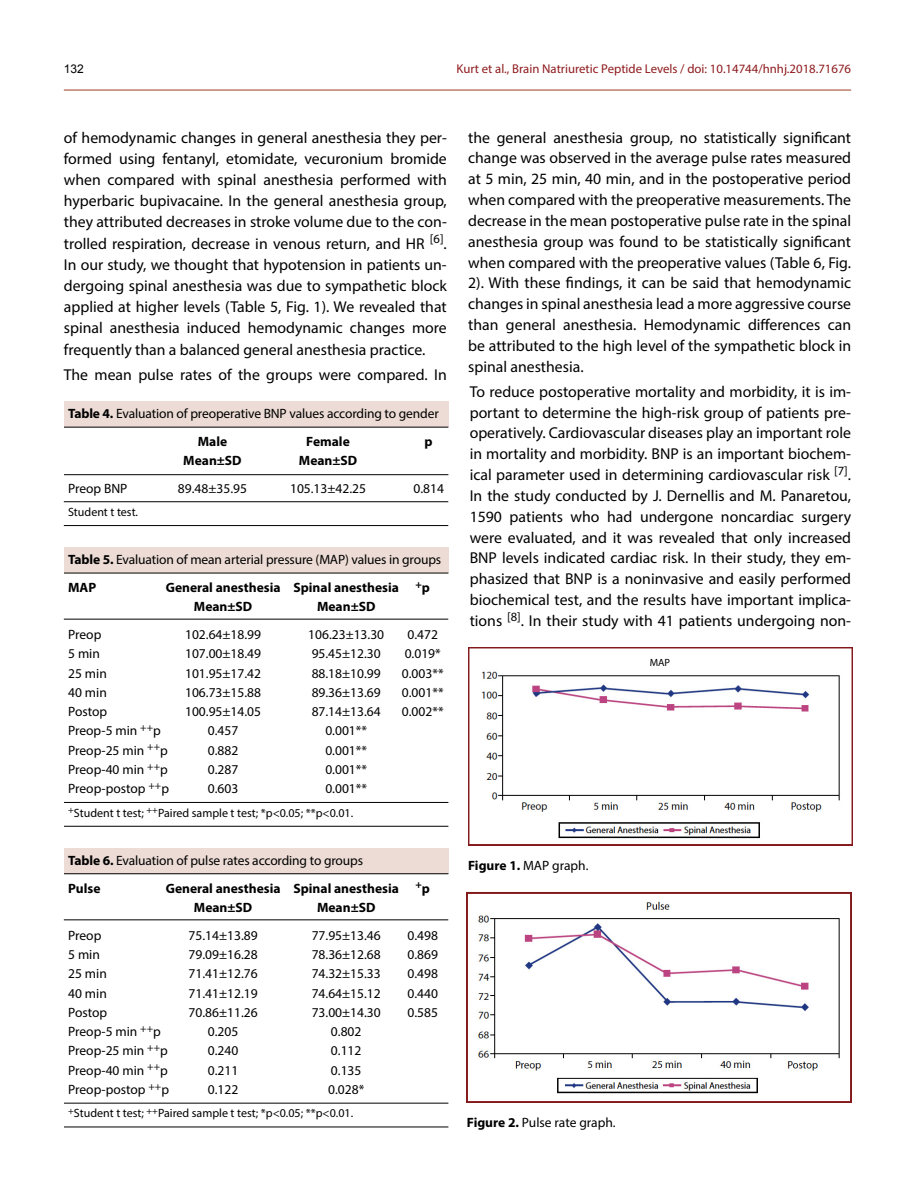
<style>
.page{position:relative;width:915px;height:1191px;background:#fff}
.page>*{position:absolute;margin:0;border:0;box-sizing:border-box;transform-origin:0 0}
.t1{font:15.75px/20.9px "Myriad Pro";color:#000;text-align:justify}
.t2{font:13.5px/27.8px "Myriad Pro";color:#000}
.t3{font:700 13.5px/19.2px "Myriad Pro";color:#000}
.t4{font:12.75px "Myriad Pro";color:#8f1b1e}
.t5{font:12px "Myriad Pro";color:#000}
.t6{font:12px "Arial";color:#000}
.t7{font:10.5px "Myriad Pro";color:#000}
.s1{font-weight:700}
</style>
<div class="page">
<hr style="left:64px;top:89px;width:786px;height:2px;background:#bd7f6c">
<div style="left:64px;top:401px;width:384px;height:26px;background:#ecdcd5"></div>
<hr style="left:64px;top:427px;width:384px;height:1px;background:#000">
<hr style="left:64px;top:501px;width:384px;height:1px;background:#000">
<hr style="left:64px;top:525px;width:384px;height:1px;background:#000">
<hr style="left:64px;top:474px;width:384px;height:1px;background:#000">
<div style="left:64px;top:547px;width:384px;height:26px;background:#ecdcd5"></div>
<hr style="left:64px;top:573px;width:384px;height:1px;background:#000">
<hr style="left:64px;top:802px;width:384px;height:1px;background:#000">
<hr style="left:64px;top:826px;width:384px;height:1px;background:#000">
<hr style="left:64px;top:619px;width:384px;height:1px;background:#000">
<div style="left:64px;top:848px;width:384px;height:25px;background:#ecdcd5"></div>
<hr style="left:64px;top:873px;width:384px;height:1px;background:#000">
<hr style="left:64px;top:1102px;width:384px;height:1px;background:#000">
<hr style="left:64px;top:1126px;width:384px;height:1px;background:#000">
<hr style="left:64px;top:919px;width:384px;height:1px;background:#000">
<img style="left:468px;top:647px;width:384px;height:198px">
<div style="left:647px;top:657px;width:29px;height:10px;background:#fff"></div>
<img style="left:466px;top:892px;width:384px;height:210px">
<p class="t6" style="left:64px;top:60px;width:22px">132</p>
<p class="t4" style="left:456px;top:61px;width:396px">Kurt et al., Brain Natriuretic Peptide Levels / doi: 10.14744/hnhj.2018.71676</p>
<p class="t1" style="left:64px;top:126px;width:384px">of hemodynamic changes in general anesthesia they per&shy;formed using fentanyl, etomidate, vecuronium bromide when compared with spinal anesthesia performed with hyperbaric bupivacaine. In the general anesthesia group, they attributed decreases in stroke volume due to the con&shy;trolled respiration, decrease in venous return, and HR <sup>[6]</sup>.<br>In our study, we thought that hypotension in patients un&shy;dergoing spinal anesthesia was due to sympathetic block applied at higher levels (Table 5, Fig. 1). We revealed that spinal anesthesia induced hemodynamic changes more frequently than a balanced general anesthesia practice.</p>
<p class="t1" style="left:64px;top:364px;width:384px">The mean pulse rates of the groups were compared. In</p>
<p class="t2" style="left:198px;top:399px;width:242px;text-indent:-130px"><span class="s1">Table 4.</span> Evaluation of preoperative BNP values according to gender<br><span class="s1">Male</span></p>
<p class="t3" style="left:306px;top:431px;width:45px">Female</p>
<p class="t3" style="left:424px;top:431px;width:10px">p</p>
<p class="t3" style="left:183px;top:450px;width:60px">Mean±SD</p>
<p class="t3" style="left:299px;top:450px;width:60px">Mean±SD</p>
<p class="t2" style="left:68px;top:474px;width:61px">Preop BNP</p>
<p class="t2" style="left:178px;top:474px;width:71px">89.48±35.95</p>
<p class="t2" style="left:290px;top:474px;width:77px">105.13±42.25</p>
<p class="t2" style="left:413px;top:474px;width:32px">0.814</p>
<p class="t5" style="left:68px;top:505px;width:71px">Student t test.</p>
<p class="t2" style="left:68px;top:546px;width:374px"><span class="s1">Table 5.</span> Evaluation of mean arterial pressure (MAP) values in groups<br><span class="s1">MAP</span></p>
<p class="t3" style="left:194px;top:577px;width:237px;text-indent:-28px">General anesthesia Spinal anesthesia <sup>+</sup>p<br>Mean±SD</p>
<p class="t3" style="left:317px;top:597px;width:60px">Mean±SD</p>
<p class="t2" style="left:68px;top:620px;width:35px">Preop</p>
<p class="t2" style="left:185px;top:620px;width:77px">102.64±18.99</p>
<p class="t2" style="left:308px;top:620px;width:77px">106.23±13.30</p>
<p class="t2" style="left:407px;top:620px;width:32px">0.472</p>
<p class="t2" style="left:68px;top:640px;width:33px">5 min</p>
<p class="t2" style="left:185px;top:640px;width:77px">107.00±18.49</p>
<p class="t2" style="left:311px;top:640px;width:71px">95.45±12.30</p>
<p class="t2" style="left:404px;top:640px;width:38px">0.019*</p>
<p class="t2" style="left:68px;top:659px;width:40px">25 min</p>
<p class="t2" style="left:185px;top:659px;width:77px">101.95±17.42</p>
<p class="t2" style="left:311px;top:659px;width:71px">88.18±10.99</p>
<p class="t2" style="left:402px;top:659px;width:43px">0.003**</p>
<p class="t2" style="left:68px;top:678px;width:40px">40 min</p>
<p class="t2" style="left:185px;top:678px;width:77px">106.73±15.88</p>
<p class="t2" style="left:311px;top:678px;width:71px">89.36±13.69</p>
<p class="t2" style="left:402px;top:678px;width:43px">0.001**</p>
<p class="t2" style="left:68px;top:697px;width:41px">Postop</p>
<p class="t2" style="left:185px;top:697px;width:77px">100.95±14.05</p>
<p class="t2" style="left:311px;top:697px;width:71px">87.14±13.64</p>
<p class="t2" style="left:402px;top:697px;width:43px">0.002**</p>
<p class="t2" style="left:68px;top:717px;width:94px">Preop-5 min <sup>++</sup>p</p>
<p class="t2" style="left:208px;top:717px;width:32px">0.457</p>
<p class="t2" style="left:325px;top:717px;width:43px">0.001**</p>
<p class="t2" style="left:68px;top:736px;width:101px">Preop-25 min <sup>++</sup>p</p>
<p class="t2" style="left:208px;top:736px;width:32px">0.882</p>
<p class="t2" style="left:325px;top:736px;width:43px">0.001**</p>
<p class="t2" style="left:68px;top:755px;width:101px">Preop-40 min <sup>++</sup>p</p>
<p class="t2" style="left:208px;top:755px;width:32px">0.287</p>
<p class="t2" style="left:325px;top:755px;width:43px">0.001**</p>
<p class="t2" style="left:68px;top:774px;width:102px">Preop-postop <sup>++</sup>p</p>
<p class="t2" style="left:208px;top:774px;width:32px">0.603</p>
<p class="t2" style="left:325px;top:774px;width:43px">0.001**</p>
<p class="t5" style="left:68px;top:805px;width:286px"><sup>+</sup>Student t test; <sup>++</sup>Paired sample t test; *p&lt;0.05; **p&lt;0.01.</p>
<p class="t2" style="left:68px;top:846px;width:296px"><span class="s1">Table 6.</span> Evaluation of pulse rates according to groups<br><span class="s1">Pulse</span></p>
<p class="t3" style="left:194px;top:878px;width:237px;text-indent:-28px">General anesthesia Spinal anesthesia <sup>+</sup>p<br>Mean±SD</p>
<p class="t3" style="left:317px;top:897px;width:60px">Mean±SD</p>
<p class="t2" style="left:68px;top:921px;width:35px">Preop</p>
<p class="t2" style="left:188px;top:921px;width:71px">75.14±13.89</p>
<p class="t2" style="left:311px;top:921px;width:71px">77.95±13.46</p>
<p class="t2" style="left:407px;top:921px;width:32px">0.498</p>
<p class="t2" style="left:68px;top:940px;width:33px">5 min</p>
<p class="t2" style="left:188px;top:940px;width:71px">79.09±16.28</p>
<p class="t2" style="left:311px;top:940px;width:71px">78.36±12.68</p>
<p class="t2" style="left:407px;top:940px;width:32px">0.869</p>
<p class="t2" style="left:68px;top:959px;width:40px">25 min</p>
<p class="t2" style="left:188px;top:959px;width:71px">71.41±12.76</p>
<p class="t2" style="left:311px;top:959px;width:71px">74.32±15.33</p>
<p class="t2" style="left:407px;top:959px;width:32px">0.498</p>
<p class="t2" style="left:68px;top:979px;width:40px">40 min</p>
<p class="t2" style="left:188px;top:979px;width:71px">71.41±12.19</p>
<p class="t2" style="left:311px;top:979px;width:71px">74.64±15.12</p>
<p class="t2" style="left:407px;top:979px;width:32px">0.440</p>
<p class="t2" style="left:68px;top:998px;width:41px">Postop</p>
<p class="t2" style="left:188px;top:998px;width:71px">70.86±11.26</p>
<p class="t2" style="left:311px;top:998px;width:71px">73.00±14.30</p>
<p class="t2" style="left:407px;top:998px;width:32px">0.585</p>
<p class="t2" style="left:68px;top:1017px;width:94px">Preop-5 min <sup>++</sup>p</p>
<p class="t2" style="left:208px;top:1017px;width:32px">0.205</p>
<p class="t2" style="left:331px;top:1017px;width:32px">0.802</p>
<p class="t2" style="left:68px;top:1036px;width:101px">Preop-25 min <sup>++</sup>p</p>
<p class="t2" style="left:208px;top:1036px;width:32px">0.240</p>
<p class="t2" style="left:331px;top:1036px;width:32px">0.112</p>
<p class="t2" style="left:68px;top:1056px;width:101px">Preop-40 min <sup>++</sup>p</p>
<p class="t2" style="left:208px;top:1056px;width:32px">0.211</p>
<p class="t2" style="left:331px;top:1056px;width:32px">0.135</p>
<p class="t2" style="left:68px;top:1075px;width:102px">Preop-postop <sup>++</sup>p</p>
<p class="t2" style="left:208px;top:1075px;width:32px">0.122</p>
<p class="t2" style="left:328px;top:1075px;width:38px">0.028*</p>
<p class="t5" style="left:68px;top:1106px;width:286px"><sup>+</sup>Student t test; <sup>++</sup>Paired sample t test; *p&lt;0.05; **p&lt;0.01.</p>
<p class="t1" style="left:468px;top:127px;width:384px">the general anesthesia group, no statistically significant change was observed in the average pulse rates measured at 5 min, 25 min, 40 min, and in the postoperative period when compared with the preoperative measurements. The decrease in the mean postoperative pulse rate in the spinal anesthesia group was found to be statistically significant when compared with the preoperative values (Table 6, Fig.<br>2). With these findings, it can be said that hemodynamic changes in spinal anesthesia lead a more aggressive course than general anesthesia. Hemodynamic differences can be attributed to the high level of the sympathetic block in spinal anesthesia.</p>
<p class="t1" style="left:469px;top:381px;width:383px">To reduce postoperative mortality and morbidity, it is im&shy;portant to determine the high-risk group of patients pre&shy;operatively. Cardiovascular diseases play an important role in mortality and morbidity. BNP is an important biochem&shy;ical parameter used in determining cardiovascular risk <sup>[7]</sup>.<br>In the study conducted by J. Dernellis and M. Panaretou, 1590 patients who had undergone noncardiac surgery were evaluated, and it was revealed that only increased BNP levels indicated cardiac risk. In their study, they em&shy;phasized that BNP is a noninvasive and easily performed biochemical test, and the results have important implica&shy;tions <sup>[8]</sup>. In their study with 41 patients undergoing non-</p>
<p class="t7" style="left:649px;top:656px;width:22px">MAP</p>
<p class="t2" style="left:468px;top:851px;width:122px"><span class="s1">Figure 1.</span> MAP graph.</p>
<p class="t2" style="left:466px;top:1108px;width:150px"><span class="s1">Figure 2.</span> Pulse rate graph.</p>
</div>
